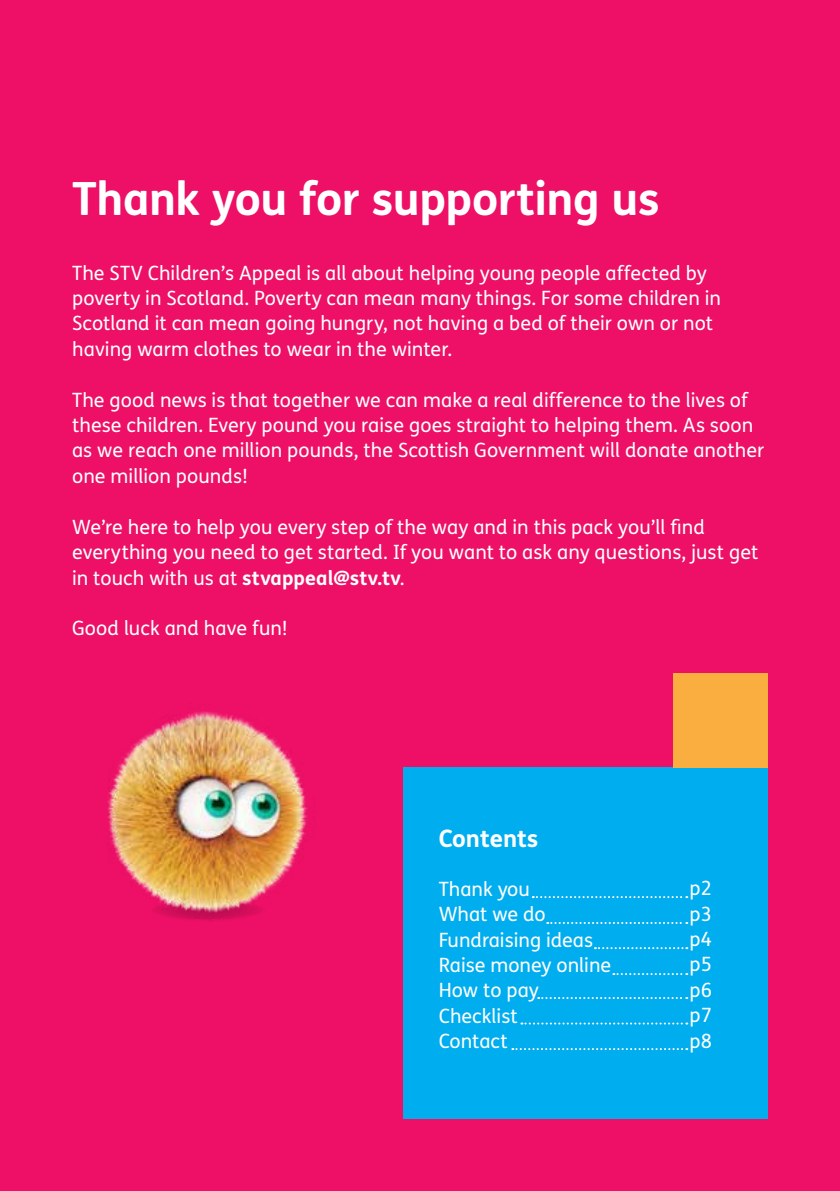
<style>
.page{position:relative;width:840px;height:1191px;background:#fff}
.page>*{position:absolute;margin:0;border:0;box-sizing:border-box;transform-origin:0 0}
.t1{font:700 45.8px "FS Me";letter-spacing:-.01em;color:#fff}
.t2{font:700 24px "FS Me";color:#fff}
.t3{font:19.6px/25.4px "FS Me";color:#fff}
.s1{font-weight:700}
</style>
<div class="page">
<div style="left:0;top:0;width:839px;height:1191px;background:#ed1066"></div>
<hr style="left:839px;top:0;width:1px;height:1191px;background:#fbae40">
<div style="left:403px;top:767px;width:364px;height:352px;background:#00aeef"></div>
<svg style="left:547px;top:922px;width:140px;height:2px"></svg>
<svg style="left:594px;top:947px;width:93px;height:2px"></svg>
<svg style="left:613px;top:973px;width:74px;height:2px"></svg>
<svg style="left:538px;top:997px;width:149px;height:2px"></svg>
<svg style="left:521px;top:1022px;width:166px;height:2px"></svg>
<div style="left:673px;top:673px;width:94px;height:94px;background:#fbae40"></div>
<svg style="left:532px;top:896px;width:155px;height:2px"></svg>
<svg style="left:512px;top:1048px;width:175px;height:2px"></svg>
<img style="left:107px;top:711px;width:201px;height:211px">
<h1 class="t1" style="left:72px;top:170px;width:588px">Thank you for supporting us</h1>
<p class="t3" style="left:72px;top:260px;width:650px">The STV Children’s Appeal is all about helping young people affected by poverty in Scotland. Poverty can mean many things. For some children in Scotland it can mean going hungry, not having a bed of their own or not having warm clothes to wear in the winter.</p>
<p class="t3" style="left:72px;top:387px;width:693px">The good news is that together we can make a real difference to the lives of these children. Every pound you raise goes straight to helping them. As soon as we reach one million pounds, the Scottish Government will donate another one million pounds!</p>
<p class="t3" style="left:72px;top:514px;width:687px">We’re here to help you every step of the way and in this pack you’ll find everything you need to get started. If you want to ask any questions, just get in touch with us at <span class="s1">stvappeal@stv.tv</span>.</p>
<p class="t3" style="left:72px;top:616px;width:217px">Good luck and have fun!</p>
<p class="t2" style="left:438px;top:823px;width:101px">Contents</p>
<p class="t3" style="left:438px;top:876px;width:174px">Thank you<br>What we do<br>Fundraising ideas<br>Raise money online<br>How to pay<br>Checklist<br>Contact</p>
<p class="t3" style="left:689px;top:876px;width:24px;text-align:justify">p2 p3 p4 p5 p6 p7 p8</p>
</div>
